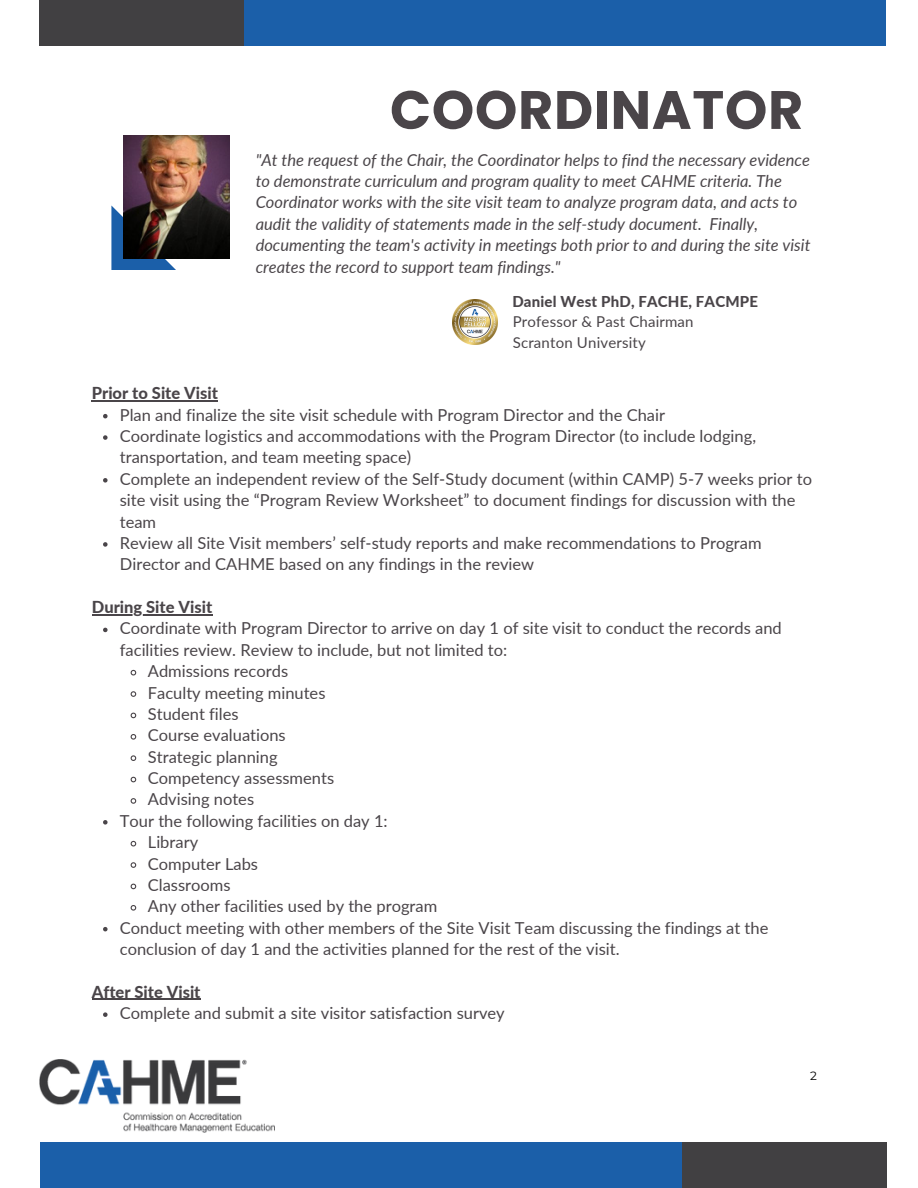
<style>
.page{position:relative;width:918px;height:1188px;background:#fff}
.page>*{position:absolute;margin:0;border:0;box-sizing:border-box;transform-origin:0 0}
.t1{font:700 54px "Poppins";letter-spacing:.015em;color:#4a4549}
.t2{font:16.5px/21.3px "Lato";color:#4a4549}
.t3{font:italic 16.5px/21.3px "Lato";color:#4a4549}
.t4{font:800 16.5px "Lato";color:#4a4549}
.t5{font:15px/20.2px "Lato";letter-spacing:.01em;color:#4a4549}
.t6{font:800 15px "Lato";letter-spacing:.01em;color:#4a4549}
.t7{font:12px "Montserrat";color:#000}
</style>
<div class="page">
<svg style="left:103px;top:414px;width:5px;height:4px"></svg>
<svg style="left:103px;top:435px;width:5px;height:5px"></svg>
<svg style="left:103px;top:478px;width:5px;height:5px"></svg>
<svg style="left:103px;top:542px;width:5px;height:5px"></svg>
<svg style="left:103px;top:628px;width:5px;height:4px"></svg>
<svg style="left:130px;top:669px;width:7px;height:7px"></svg>
<svg style="left:130px;top:691px;width:7px;height:6px"></svg>
<svg style="left:130px;top:712px;width:7px;height:7px"></svg>
<svg style="left:130px;top:734px;width:7px;height:6px"></svg>
<svg style="left:130px;top:755px;width:7px;height:6px"></svg>
<svg style="left:130px;top:776px;width:7px;height:7px"></svg>
<svg style="left:130px;top:798px;width:7px;height:6px"></svg>
<svg style="left:103px;top:820px;width:5px;height:5px"></svg>
<svg style="left:130px;top:840px;width:7px;height:7px"></svg>
<svg style="left:130px;top:862px;width:7px;height:6px"></svg>
<svg style="left:130px;top:883px;width:7px;height:7px"></svg>
<svg style="left:130px;top:905px;width:7px;height:6px"></svg>
<svg style="left:103px;top:927px;width:5px;height:4px"></svg>
<svg style="left:103px;top:1012px;width:5px;height:5px"></svg>
<hr style="left:92px;top:400px;width:126px;height:2px;background:#4a4549">
<hr style="left:92px;top:614px;width:120px;height:1px;background:#4a4549">
<hr style="left:92px;top:999px;width:109px;height:1px;background:#4a4549">
<div style="left:243px;top:0;width:643px;height:45px;background:#1b5fa9"></div>
<div style="left:39px;top:0;width:204px;height:45px;background:#414042"></div>
<div style="left:40px;top:1143px;width:643px;height:45px;background:#1b5fa9"></div>
<div style="left:683px;top:1143px;width:204px;height:45px;background:#414042"></div>
<img style="left:39px;top:1060px;width:235px;height:73px">
<svg style="left:111px;top:206px;width:65px;height:64px"></svg>
<img style="left:123px;top:135px;width:107px;height:124px">
<img style="left:453px;top:299px;width:45px;height:45px">
<h1 class="t1" style="left:390px;top:72px;width:415px">COORDINATOR</h1>
<p class="t3" style="left:256px;top:149px;width:556px">"At the request of the Chair, the Coordinator helps to find the necessary evidence to demonstrate curriculum and program quality to meet CAHME criteria. The Coordinator works with the site visit team to analyze program data, and acts to audit the validity of statements made in the self-study document. Finally, documenting the team's activity in meetings both prior to and during the site visit creates the record to support team findings."</p>
<p class="t4" style="left:92px;top:383px;width:128px">Prior to Site Visit</p>
<p class="t6" style="left:512px;top:292px;width:247px">Daniel West PhD, FACHE, FACMPE</p>
<p class="t5" style="left:513px;top:311px;width:182px">Professor &amp; Past Chairman<br>Scranton University</p>
<p class="t2" style="left:120px;top:404px;width:694px">Plan and finalize the site visit schedule with Program Director and the Chair<br>Coordinate logistics and accommodations with the Program Director (to include lodging, transportation, and team meeting space)<br>Complete an independent review of the Self-Study document (within CAMP) 5-7 weeks prior to site visit using the “Program Review Worksheet” to document findings for discussion with the team<br>Review all Site Visit members’ self-study reports and make recommendations to Program Director and CAHME based on any findings in the review</p>
<p class="t4" style="left:92px;top:597px;width:122px">During Site Visit</p>
<p class="t2" style="left:120px;top:617px;width:664px">Coordinate with Program Director to arrive on day 1 of site visit to conduct the records and</p>
<p class="t2" style="left:120px;top:639px;width:389px">facilities review. Review to include, but not limited to:</p>
<p class="t2" style="left:148px;top:660px;width:142px">Admissions records</p>
<p class="t2" style="left:148px;top:682px;width:179px">Faculty meeting minutes</p>
<p class="t2" style="left:148px;top:703px;width:92px">Student files</p>
<p class="t2" style="left:148px;top:724px;width:139px">Course evaluations</p>
<p class="t2" style="left:148px;top:746px;width:131px">Strategic planning</p>
<p class="t2" style="left:148px;top:767px;width:188px">Competency assessments</p>
<p class="t2" style="left:148px;top:788px;width:108px">Advising notes</p>
<p class="t2" style="left:120px;top:810px;width:269px">Tour the following facilities on day 1:</p>
<p class="t2" style="left:148px;top:831px;width:52px">Library</p>
<p class="t2" style="left:148px;top:853px;width:112px">Computer Labs</p>
<p class="t2" style="left:148px;top:874px;width:84px">Classrooms</p>
<p class="t2" style="left:148px;top:895px;width:291px">Any other facilities used by the program</p>
<p class="t2" style="left:120px;top:917px;width:650px">Conduct meeting with other members of the Site Visit Team discussing the findings at the</p>
<p class="t2" style="left:120px;top:938px;width:501px">conclusion of day 1 and the activities planned for the rest of the visit.</p>
<p class="t4" style="left:92px;top:982px;width:110px">After Site Visit</p>
<p class="t2" style="left:120px;top:1002px;width:386px">Complete and submit a site visitor satisfaction survey</p>
<p class="t7" style="left:810px;top:1068px;width:8px">2</p>
</div>
